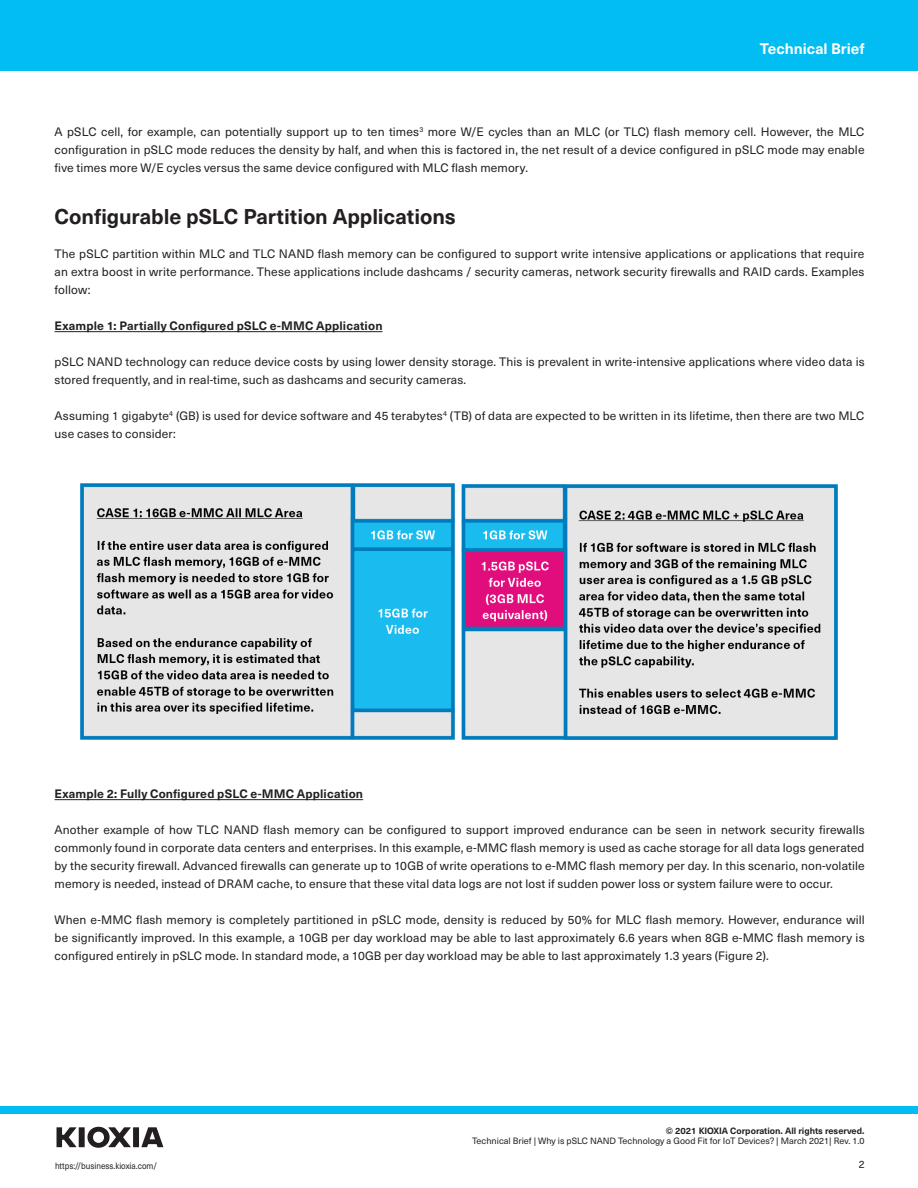
<style>
.page{position:relative;width:918px;height:1188px;background:#fff}
.page>*{position:absolute;margin:0;border:0;box-sizing:border-box;transform-origin:0 0}
.subheading{font:700 21px "Neue Haas Unica W1 G";letter-spacing:-.005em;color:#231f20}
.t1{font:700 15px "Neue Haas Unica W1 G";color:#fff}
.t2{font:12px/18px "Neue Haas Unica W1 G";letter-spacing:.01em;color:#231f20;text-align:justify}
.t3{font:700 12px "Neue Haas Unica W1 G";letter-spacing:.015em;color:#231f20}
.t4{font:10.5px "Neue Haas Unica W1 G";color:#231f20}
.t5{font:9px "Neue Haas Unica W1 G";color:#231f20}
.t6{font:700 9px "Neue Haas Unica W1 G";color:#231f20}
.t7{font:9px "Neue Haas Unica W1 G";color:#231f20;scale:.89 1}
</style>
<div class="page">
<div style="left:0;top:1106px;width:918px;height:8px;background:#01bdf2"></div>
<div style="left:0;top:0;width:918px;height:71px;background:#01bdf2"></div>
<svg style="left:57px;top:1127px;width:106px;height:21px"></svg>
<hr style="left:55px;top:331px;width:328px;height:1px;background:#231f20">
<hr style="left:55px;top:799px;width:308px;height:1px;background:#231f20">
<img style="left:81px;top:483px;width:756px;height:257px">
<p class="t1" style="left:760px;top:37px;width:106px">Technical Brief</p>
<p class="t2" style="left:55px;top:122px;width:812px">A pSLC cell, for example, can potentially support up to ten times<sup>3</sup> more W/E cycles than an MLC (or TLC) flash memory cell. However, the MLC configuration in pSLC mode reduces the density by half, and when this is factored in, the net result of a device configured in pSLC mode may enable five times more W/E cycles versus the same device configured with MLC flash memory.</p>
<p class="subheading" style="left:55px;top:201px;width:403px">Configurable pSLC Partition Applications</p>
<p class="t2" style="left:55px;top:245px;width:811px">The pSLC partition within MLC and TLC NAND flash memory can be configured to support write intensive applications or applications that require an extra boost in write performance. These applications include dashcams / security cameras, network security firewalls and RAID cards. Examples follow:</p>
<p class="t3" style="left:55px;top:317px;width:329px">Example 1: Partially Configured pSLC e-MMC Application</p>
<p class="t2" style="left:55px;top:353px;width:812px">pSLC NAND technology can reduce device costs by using lower density storage. This is prevalent in write-intensive applications where video data is stored frequently, and in real-time, such as dashcams and security cameras.</p>
<p class="t2" style="left:55px;top:407px;width:811px">Assuming 1 gigabyte<sup>4</sup> (GB) is used for device software and 45 terabytes<sup>4</sup> (TB) of data are expected to be written in its lifetime, then there are two MLC use cases to consider:</p>
<p class="t3" style="left:55px;top:785px;width:310px">Example 2: Fully Configured pSLC e-MMC Application</p>
<p class="t2" style="left:55px;top:821px;width:812px">Another example of how TLC NAND flash memory can be configured to support improved endurance can be seen in network security firewalls commonly found in corporate data centers and enterprises. In this example, e-MMC flash memory is used as cache storage for all data logs generated by the security firewall. Advanced firewalls can generate up to 10GB of write operations to e-MMC flash memory per day. In this scenario, non-volatile memory is needed, instead of DRAM cache, to ensure that these vital data logs are not lost if sudden power loss or system failure were to occur.</p>
<p class="t2" style="left:55px;top:911px;width:812px">When e-MMC flash memory is completely partitioned in pSLC mode, density is reduced by 50% for MLC flash memory. However, endurance will be significantly improved. In this example, a 10GB per day workload may be able to last approximately 6.6 years when 8GB e-MMC flash memory is configured entirely in pSLC mode. In standard mode, a 10GB per day workload may be able to last approximately 1.3 years (Figure 2).</p>
<p class="t6" style="left:666px;top:1124px;width:200px">© 2021 KIOXIA Corporation. All rights reserved.</p>
<p class="t5" style="left:472px;top:1135px;width:394px">Technical Brief | Why is pSLC NAND Technology a Good Fit for IoT Devices? | March 2021| Rev. 1.0</p>
<p class="t7" style="left:55px;top:1159px;width:116px">https://business.kioxia.com/</p>
<p class="t4" style="left:859px;top:1157px;width:7px">2</p>
</div>
